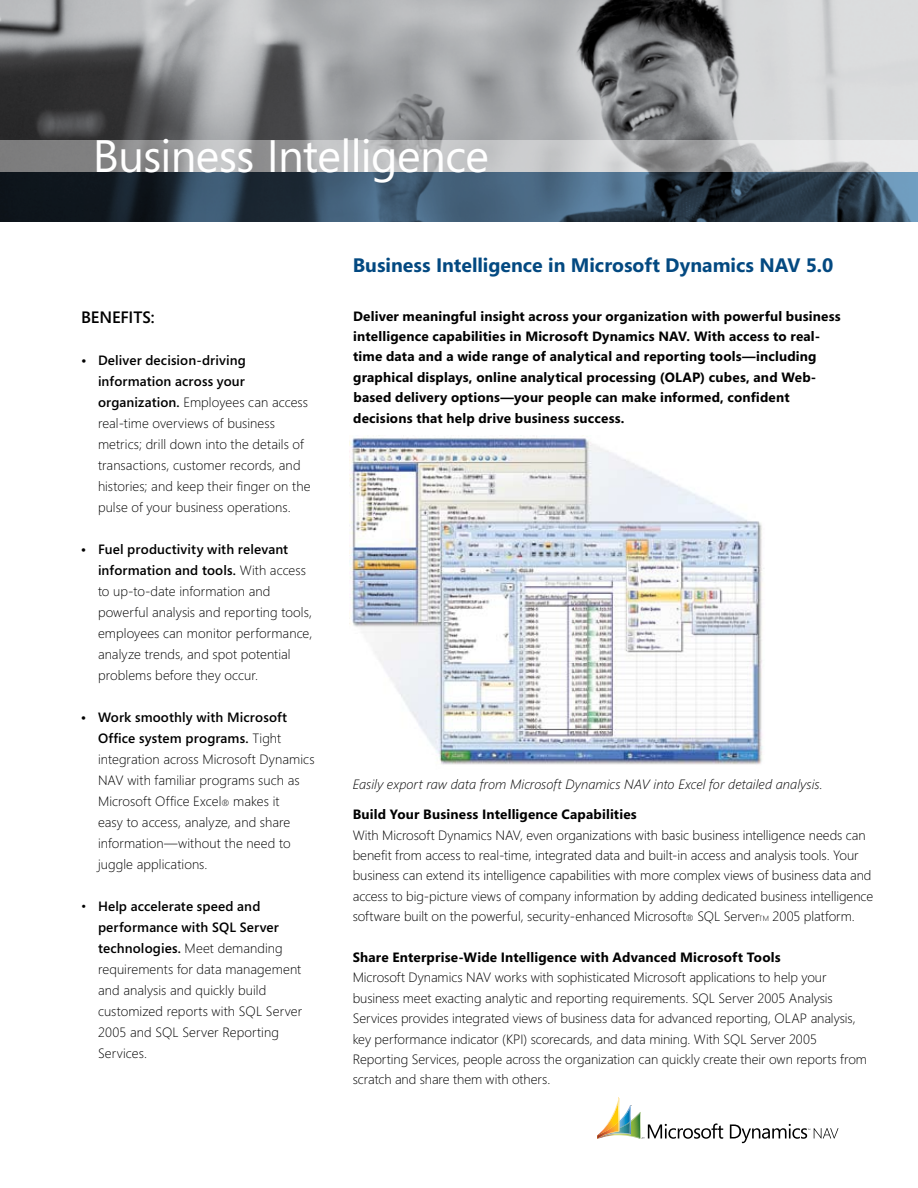
<style>
.page{position:relative;width:918px;height:1188px;background:#fff}
.page>*{position:absolute;margin:0;border:0;box-sizing:border-box;transform-origin:0 0}
.t1{font:45.45px "Segoe";letter-spacing:-.015em;color:#fff}
.t2{font:700 19.5px "Segoe";color:#034981}
.t3{font:600 16.5px "Segoe";letter-spacing:-.005em;color:#000}
.t4{font:300 13.5px/21px "Segoe";color:#000}
.t5{font:700 13.5px/20.4px "Segoe";letter-spacing:.01em;color:#000}
.t6{font:italic 300 13.5px "Segoe";letter-spacing:.005em;color:#000}
.s1{font-weight:600}
.s2{font-size:9px}
.s3{font-size:7.5px}
</style>
<div class="page">
<img style="left:0;top:0;width:918px;height:140px">
<svg style="left:0;top:172px;width:918px;height:49px;background:#304456"></svg>
<svg style="left:0;top:140px;width:918px;height:32px;background:#b2b3b4"></svg>
<svg style="left:597px;top:1098px;width:126px;height:41px"></svg>
<svg style="left:730px;top:1124px;width:108px;height:19px"></svg>
<img style="left:350px;top:435px;width:414px;height:330px">
<h1 class="t1" style="left:93px;top:130px;width:398px">Business Intelligence</h1>
<p class="t3" style="left:81px;top:308px;width:75px">Benefits:</p>
<p class="t4" style="left:98px;top:350px;width:214px;text-indent:-17px"><span class="s1">• Deliver decision-driving information across your organization.</span> Employees can access real-time overviews of business metrics; drill down into the details of transactions, customer records, and histories; and keep their finger on the pulse of your business operations.</p>
<p class="t4" style="left:98px;top:539px;width:216px;text-indent:-17px"><span class="s1">• Fuel productivity with relevant information and tools.</span> With access to up-to-date information and powerful analysis and reporting tools, employees can monitor performance, analyze trends, and spot potential problems before they occur.</p>
<p class="t4" style="left:98px;top:707px;width:218px;text-indent:-17px"><span class="s1">• Work smoothly with Microsoft<br>Office system programs.</span> Tight integration across Microsoft Dynamics<br>NAV with familiar programs such as<br>Microsoft Office Excel<span class="s2">®</span> makes it<br>easy to access, analyze, and share information—without the need to juggle applications.</p>
<p class="t4" style="left:98px;top:896px;width:206px;text-indent:-17px">• <span class="s1">Help accelerate speed and performance with SQL Server technologies.</span> Meet demanding requirements for data management and analysis and quickly build customized reports with SQL Server<br>2005 and SQL Server Reporting<br>Services.</p>
<h2 class="t2" style="left:353px;top:254px;width:482px">Business Intelligence in Microsoft Dynamics NAV 5.0</h2>
<p class="t5" style="left:353px;top:306px;width:489px">Deliver meaningful insight across your organization with powerful business intelligence capabilities in Microsoft Dynamics NAV. With access to real&shy;time data and a wide range of analytical and reporting tools—including graphical displays, online analytical processing (OLAP) cubes, and Web&shy;based delivery options—your people can make informed, confident decisions that help drive business success.</p>
<p class="t6" style="left:353px;top:777px;width:472px">Easily export raw data from Microsoft Dynamics NAV into Excel for detailed analysis.</p>
<p class="t5" style="left:353px;top:804px;width:286px">Build Your Business Intelligence Capabilities</p>
<p class="t4" style="left:353px;top:825px;width:522px;line-height:20.4px">With Microsoft Dynamics NAV, even organizations with basic business intelligence needs can benefit from access to real-time, integrated data and built-in access and analysis tools. Your business can extend its intelligence capabilities with more complex views of business data and access to big-picture views of company information by adding dedicated business intelligence software built on the powerful, security-enhanced Microsoft<span class="s2">®</span> SQL Server<span class="s3">TM</span> 2005 platform.</p>
<p class="t5" style="left:353px;top:947px;width:430px">Share Enterprise-Wide Intelligence with Advanced Microsoft Tools</p>
<p class="t4" style="left:353px;top:968px;width:516px;line-height:20.4px">Microsoft Dynamics NAV works with sophisticated Microsoft applications to help your business meet exacting analytic and reporting requirements. SQL Server 2005 Analysis Services provides integrated views of business data for advanced reporting, OLAP analysis, key performance indicator (KPI) scorecards, and data mining. With SQL Server 2005<br>Reporting Services, people across the organization can quickly create their own reports from scratch and share them with others.</p>
</div>
